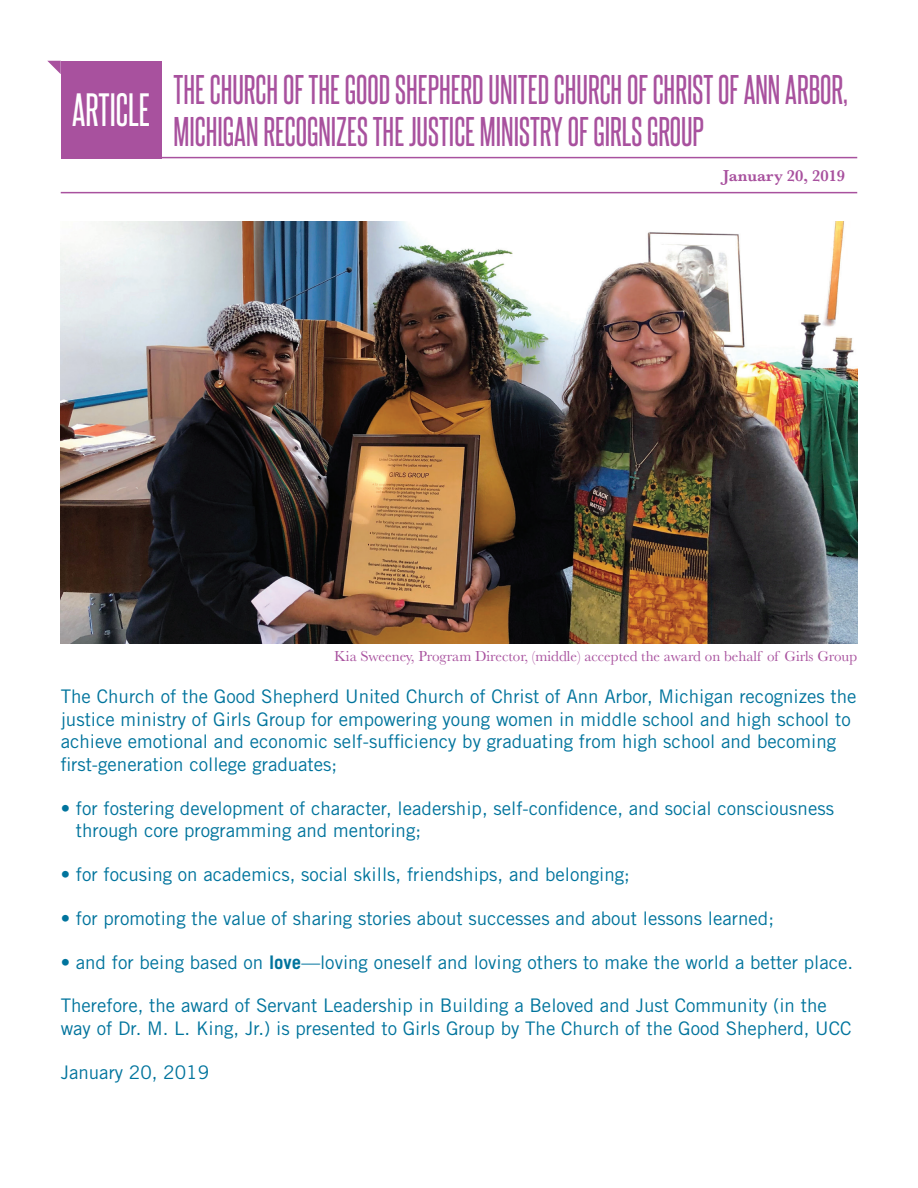
<style>
.page{position:relative;width:918px;height:1188px;background:#fff}
.page>*{position:absolute;margin:0;border:0;box-sizing:border-box;transform-origin:0 0}
.t1{font:39.75px "Steelfish Rg";color:#fff}
.t2{font:35.25px/42px "Steelfish Rg";color:#a8519e}
.t3{font:18.75px/22.5px "Trade Gothic";color:#00749d}
.t4{font:600 16.5px "Baskerville";color:#a8519e}
.t5{font:15px "Baskerville";color:#a8519e}
.s1{font-weight:700}
</style>
<div class="page">
<hr style="left:61px;top:192px;width:796px;height:1px;background:#a8519e">
<hr style="left:159px;top:157px;width:698px;height:1px;background:#a8519e">
<img style="left:61px;top:221px;width:796px;height:422px">
<svg style="left:47px;top:61px;width:14px;height:13px"></svg>
<div style="left:61px;top:61px;width:100px;height:97px;background:#a8519e"></div>
<h1 class="t1" style="left:72px;top:85px;width:49px">ARTICLE</h1>
<h2 class="t2" style="left:174px;top:67px;width:676px">THE CHURCH OF THE GOOD SHEPHERD UNITED CHURCH OF CHRIST OF ANN ARBOR,<br>MICHIGAN RECOGNIZES THE JUSTICE MINISTRY OF GIRLS GROUP</h2>
<p class="t4" style="left:723px;top:164px;width:124px">January 20, 2019</p>
<p class="t5" style="left:334px;top:646px;width:525px">Kia Sweeney, Program Director, (middle) accepted the award on behalf of Girls Group</p>
<p class="t3" style="left:61px;top:685px;width:797px">The Church of the Good Shepherd United Church of Christ of Ann Arbor, Michigan recognizes the justice ministry of Girls Group for empowering young women in middle school and high school to achieve emotional and economic self-sufficiency by graduating from high school and becoming first-generation college graduates;</p>
<p class="t3" style="left:76px;top:796px;width:760px;text-indent:-15px">• for fostering development of character, leadership, self-confidence, and social consciousness through core programming and mentoring;</p>
<p class="t3" style="left:61px;top:863px;width:571px">• for focusing on academics, social skills, friendships, and belonging;</p>
<p class="t3" style="left:61px;top:907px;width:715px">• for promoting the value of sharing stories about successes and about lessons learned;</p>
<p class="t3" style="left:61px;top:950px;width:794px">• and for being based on <span class="s1">love</span>—loving oneself and loving others to make the world a better place.</p>
<p class="t3" style="left:61px;top:994px;width:792px">Therefore, the award of Servant Leadership in Building a Beloved and Just Community (in the way of Dr. M. L. King, Jr.) is presented to Girls Group by The Church of the Good Shepherd, UCC</p>
<p class="t3" style="left:61px;top:1061px;width:150px">January 20, 2019</p>
</div>
